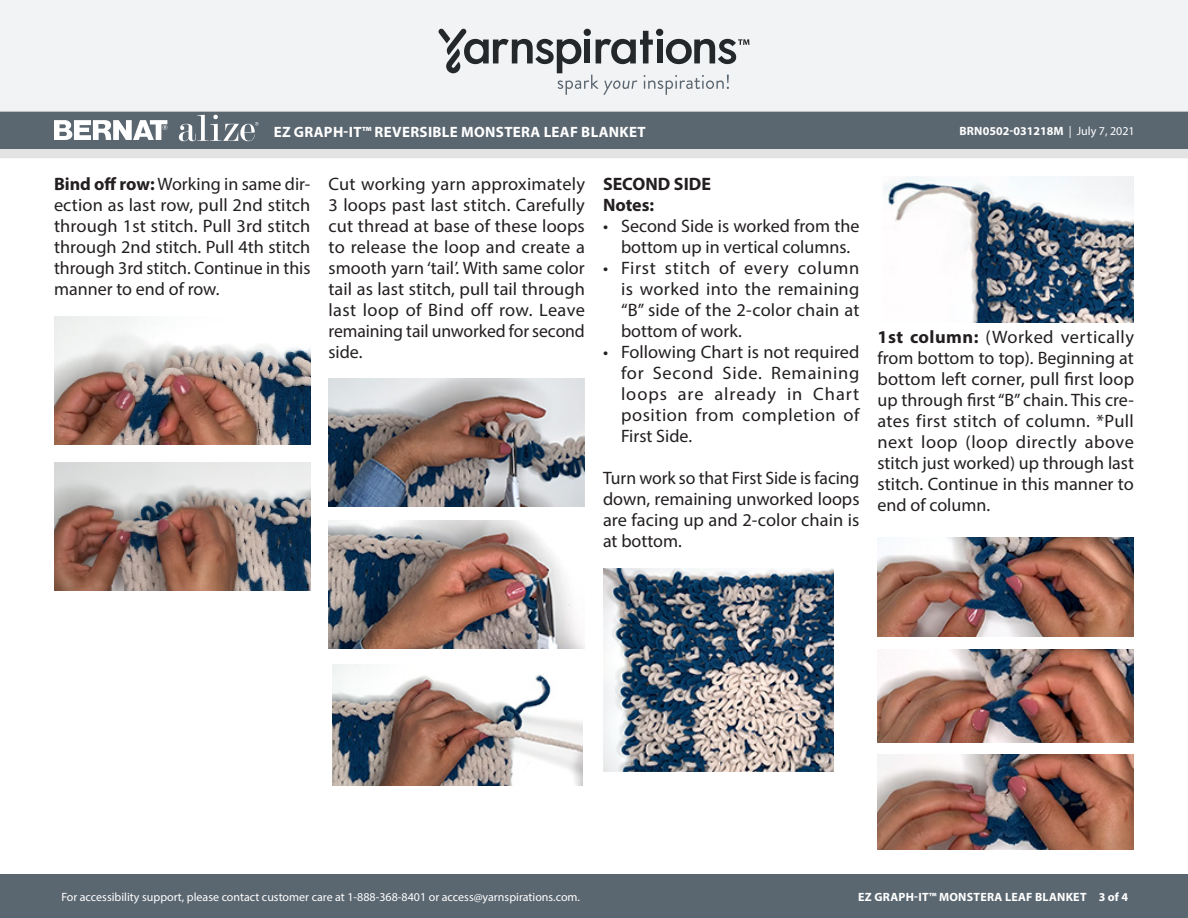
<style>
.page{position:relative;width:1188px;height:918px;background:#fff}
.page>*{position:absolute;margin:0;border:0;box-sizing:border-box;transform-origin:0 0}
.Body_-__Auto_Style_w{font:18px/21px "Myriad Pro";color:#231f20;text-align:justify}
.Body_-__Auto_Style_w-2{font:700 18px "Myriad Pro";color:#231f20}
.t1{font:700 15px "Myriad Pro";letter-spacing:.02em;color:#fff}
.t2{font:12px "Myriad Pro";color:#fff}
.t3{font:700 12px "Myriad Pro";letter-spacing:.02em;color:#fff}
.t4{font:700 12px "Myriad Pro";color:#fff}
.s1{font-weight:400}
.s2{font-weight:700}
</style>
<div class="page">
<div style="left:0;top:875px;width:1188px;height:43px;background:#5a6670"></div>
<div style="left:0;top:149px;width:1188px;height:9px;background:#e4e3e3"></div>
<div style="left:0;top:111px;width:1188px;height:38px;background:#5a6670"></div>
<div style="left:0;top:0;width:1188px;height:112px;background:#f2f3f4"></div>
<svg style="left:438px;top:29px;width:311px;height:66px"></svg>
<svg style="left:54px;top:120px;width:113px;height:20px"></svg>
<svg style="left:179px;top:115px;width:80px;height:26px"></svg>
<img style="left:54px;top:316px;width:257px;height:128px">
<img style="left:54px;top:462px;width:257px;height:128px">
<img style="left:328px;top:378px;width:256px;height:128px">
<img style="left:328px;top:521px;width:256px;height:127px">
<img style="left:332px;top:664px;width:251px;height:122px">
<img style="left:603px;top:568px;width:231px;height:204px">
<img style="left:883px;top:177px;width:251px;height:145px">
<img style="left:878px;top:538px;width:256px;height:99px">
<img style="left:878px;top:650px;width:256px;height:93px">
<img style="left:878px;top:755px;width:256px;height:94px">
<p class="t1" style="left:274px;top:122px;width:373px">EZ GRAPH-IT™ REVERSIBLE MONSTERA LEAF BLANKET</p>
<p class="t4" style="left:959px;top:123px;width:177px">BRN0502-031218M <span class="s1">| July 7, 2021</span></p>
<p class="Body_-__Auto_Style_w" style="left:54px;top:173px;width:258px"><span class="s2">Bind off row:</span> Working in same dir&shy;ection as last row, pull 2nd stitch through 1st stitch. Pull 3rd stitch through 2nd stitch. Pull 4th stitch through 3rd stitch. Continue in this manner to end of row.</p>
<p class="Body_-__Auto_Style_w" style="left:328px;top:173px;width:258px">Cut working yarn approximately 3 loops past last stitch. Carefully cut thread at base of these loops to release the loop and create a smooth yarn ‘tail’. With same color tail as last stitch, pull tail through last loop of Bind off row. Leave remaining tail unworked for second side.</p>
<p class="Body_-__Auto_Style_w-2" style="left:603px;top:172px;width:109px">SECOND SIDE</p>
<p class="Body_-__Auto_Style_w-2" style="left:603px;top:193px;width:53px">Notes:</p>
<p class="Body_-__Auto_Style_w" style="left:603px;top:215px;width:258px;text-align:center">• Second Side is worked from the bottom up in vertical columns.</p>
<p class="Body_-__Auto_Style_w" style="left:621px;top:257px;width:240px;text-indent:-18px">• First stitch of every column is worked into the remaining “B” side of the 2-color chain at bottom of work.</p>
<p class="Body_-__Auto_Style_w" style="left:621px;top:341px;width:240px;text-indent:-18px">• Following Chart is not required for Second Side. Remaining loops are already in Chart position from completion of First Side.</p>
<p class="Body_-__Auto_Style_w" style="left:603px;top:467px;width:258px">Turn work so that First Side is facing down, remaining unworked loops are facing up and 2-color chain is at bottom.</p>
<p class="Body_-__Auto_Style_w" style="left:878px;top:326px;width:258px"><span class="s2">1st column:</span> (Worked vertically from bottom to top). Beginning at bottom left corner, pull first loop up through first “B” chain. This cre&shy;ates first stitch of column. *Pull next loop (loop directly above stitch just worked) up through last stitch. Continue in this manner to end of column.</p>
<p class="t2" style="left:61px;top:889px;width:520px">For accessibility support, please contact customer care at 1-888-368-8401 or access@yarnspirations.com.</p>
<p class="t3" style="left:858px;top:889px;width:271px">EZ GRAPH-IT™ MONSTERA LEAF BLANKET 3 of 4</p>
</div>
